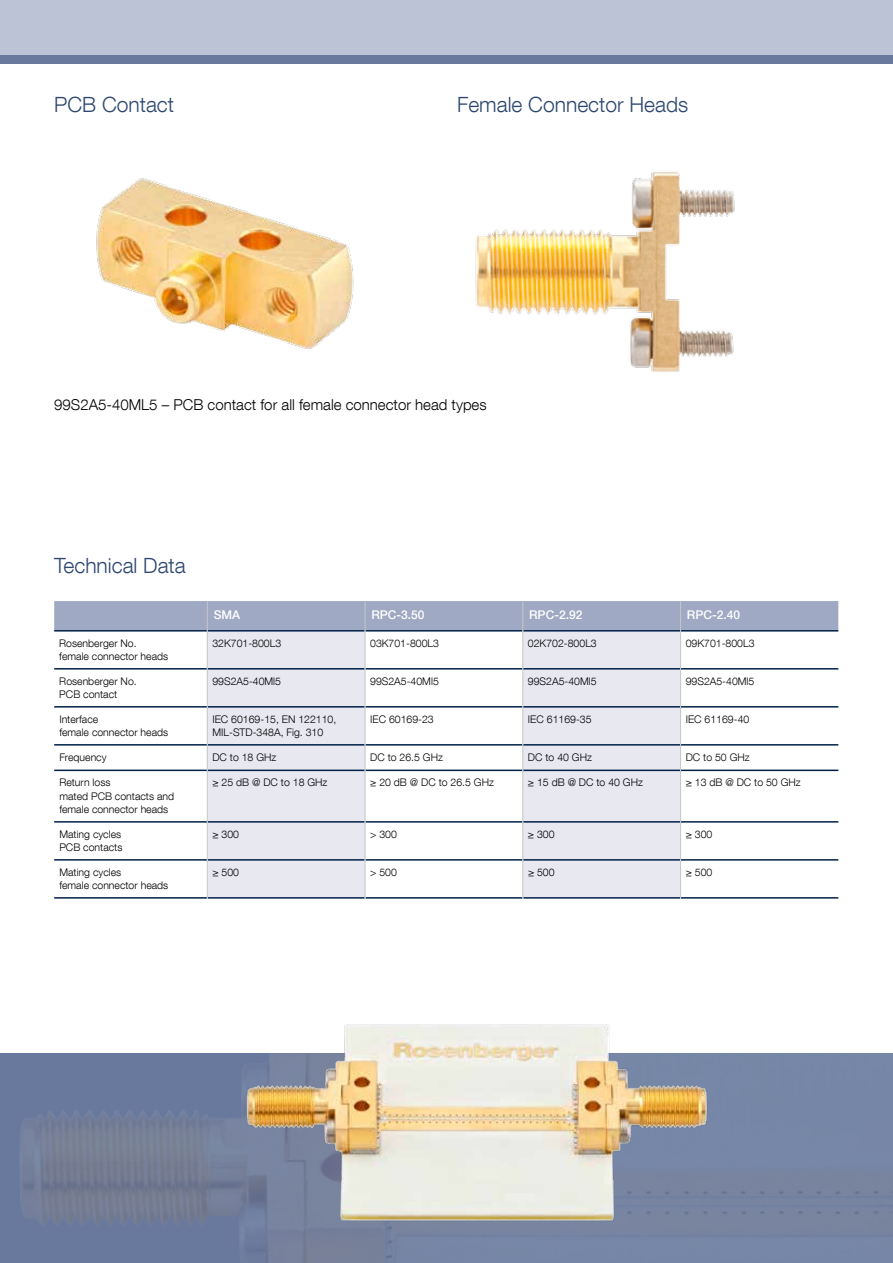
<style>
.page{position:relative;width:893px;height:1263px;background:#fff}
.page>*{position:absolute;margin:0;border:0;box-sizing:border-box;transform-origin:0 0}
.t1{font:300 21px "Helvetica Neue LT Com";color:#2d4770}
.t2{font:300 15px "Helvetica Neue LT Com";color:#000}
.t3{font:500 12px "Helvetica Neue LT Com";color:#fff}
.t4{font:300 10.5px/13.5px "Helvetica Neue LT Com";color:#000}
</style>
<div class="page">
<div style="left:0;top:1053px;width:893px;height:210px;background:#68799d"></div>
<img style="left:20px;top:1053px;width:873px;height:210px">
<div style="left:54px;top:601px;width:784px;height:29px;background:#a0a9c3"></div>
<svg style="left:54px;top:631px;width:784px;height:141px"></svg>
<svg style="left:208px;top:631px;width:472px;height:266px;fill:#e7e8f0"></svg>
<hr style="left:54px;top:630px;width:153px;height:1px;background:#002048">
<hr style="left:208px;top:630px;width:157px;height:1px;background:#002048">
<hr style="left:365px;top:630px;width:157px;height:1px;background:#002048">
<hr style="left:523px;top:630px;width:157px;height:1px;background:#002048">
<hr style="left:681px;top:630px;width:157px;height:1px;background:#002048">
<hr style="left:54px;top:668px;width:153px;height:1px;background:#002048">
<hr style="left:54px;top:706px;width:153px;height:1px;background:#002048">
<hr style="left:365px;top:668px;width:157px;height:1px;background:#002048">
<hr style="left:523px;top:668px;width:157px;height:1px;background:#002048">
<hr style="left:365px;top:706px;width:157px;height:1px;background:#002048">
<hr style="left:523px;top:706px;width:157px;height:1px;background:#002048">
<hr style="left:681px;top:668px;width:157px;height:1px;background:#002048">
<hr style="left:681px;top:706px;width:157px;height:1px;background:#002048">
<hr style="left:208px;top:668px;width:157px;height:1px;background:#002048">
<hr style="left:208px;top:706px;width:157px;height:1px;background:#002048">
<hr style="left:54px;top:744px;width:153px;height:1px;background:#002048">
<hr style="left:365px;top:744px;width:157px;height:1px;background:#002048">
<hr style="left:523px;top:744px;width:157px;height:1px;background:#002048">
<hr style="left:681px;top:744px;width:157px;height:1px;background:#002048">
<hr style="left:208px;top:744px;width:157px;height:1px;background:#002048">
<hr style="left:365px;top:770px;width:157px;height:1px;background:#002048">
<hr style="left:523px;top:770px;width:157px;height:1px;background:#002048">
<hr style="left:681px;top:770px;width:157px;height:1px;background:#002048">
<hr style="left:208px;top:770px;width:157px;height:1px;background:#002048">
<hr style="left:523px;top:821px;width:157px;height:2px;background:#002048">
<hr style="left:365px;top:821px;width:157px;height:2px;background:#002048">
<hr style="left:523px;top:859px;width:157px;height:2px;background:#002048">
<hr style="left:681px;top:821px;width:157px;height:2px;background:#002048">
<hr style="left:681px;top:859px;width:157px;height:2px;background:#002048">
<hr style="left:208px;top:821px;width:157px;height:2px;background:#002048">
<hr style="left:208px;top:859px;width:157px;height:2px;background:#002048">
<hr style="left:365px;top:859px;width:157px;height:2px;background:#002048">
<hr style="left:54px;top:897px;width:153px;height:2px;background:#002048">
<hr style="left:365px;top:897px;width:157px;height:2px;background:#002048">
<hr style="left:523px;top:897px;width:157px;height:2px;background:#002048">
<hr style="left:681px;top:897px;width:157px;height:2px;background:#002048">
<hr style="left:208px;top:897px;width:157px;height:2px;background:#002048">
<hr style="left:207px;top:601px;width:1px;height:30px;background:#c5c6c6">
<hr style="left:522px;top:601px;width:1px;height:30px;background:#c5c6c6">
<hr style="left:680px;top:601px;width:1px;height:30px;background:#c5c6c6">
<hr style="left:207px;top:631px;width:1px;height:38px;background:#c5c6c6">
<hr style="left:522px;top:631px;width:1px;height:38px;background:#c5c6c6">
<hr style="left:680px;top:631px;width:1px;height:38px;background:#c5c6c6">
<hr style="left:207px;top:669px;width:1px;height:38px;background:#c5c6c6">
<hr style="left:522px;top:669px;width:1px;height:38px;background:#c5c6c6">
<hr style="left:680px;top:669px;width:1px;height:38px;background:#c5c6c6">
<hr style="left:207px;top:707px;width:1px;height:38px;background:#c5c6c6">
<hr style="left:522px;top:707px;width:1px;height:38px;background:#c5c6c6">
<hr style="left:680px;top:707px;width:1px;height:38px;background:#c5c6c6">
<svg style="left:54px;top:745px;width:154px;height:153px"></svg>
<svg style="left:522px;top:745px;width:1px;height:25px"></svg>
<svg style="left:680px;top:745px;width:1px;height:25px"></svg>
<hr style="left:207px;top:770px;width:1px;height:52px;background:#c5c6c6">
<hr style="left:522px;top:770px;width:1px;height:52px;background:#c5c6c6">
<hr style="left:680px;top:770px;width:1px;height:52px;background:#c5c6c6">
<hr style="left:207px;top:822px;width:1px;height:38px;background:#c5c6c6">
<hr style="left:522px;top:822px;width:1px;height:38px;background:#c5c6c6">
<hr style="left:680px;top:822px;width:1px;height:38px;background:#c5c6c6">
<hr style="left:207px;top:860px;width:1px;height:39px;background:#c5c6c6">
<hr style="left:522px;top:860px;width:1px;height:39px;background:#c5c6c6">
<hr style="left:680px;top:860px;width:1px;height:39px;background:#c5c6c6">
<hr style="left:365px;top:601px;width:1px;height:30px;background:#c5c6c6">
<hr style="left:365px;top:631px;width:1px;height:38px;background:#c5c6c6">
<hr style="left:365px;top:669px;width:1px;height:38px;background:#c5c6c6">
<hr style="left:365px;top:707px;width:1px;height:38px;background:#c5c6c6">
<svg style="left:365px;top:745px;width:1px;height:25px"></svg>
<hr style="left:365px;top:770px;width:1px;height:52px;background:#c5c6c6">
<hr style="left:365px;top:822px;width:1px;height:38px;background:#c5c6c6">
<hr style="left:365px;top:860px;width:1px;height:39px;background:#c5c6c6">
<img style="left:475px;top:171px;width:260px;height:201px">
<div style="left:0;top:0;width:893px;height:60px;background:#bdc3d7"></div>
<img style="left:234px;top:1024px;width:480px;height:205px">
<img style="left:96px;top:178px;width:258px;height:171px">
<div style="left:0;top:55px;width:893px;height:9px;background:#68799d"></div>
<h1 class="t1" style="left:54px;top:91px;width:121px">PCB Contact</h1>
<h1 class="t1" style="left:457px;top:91px;width:233px">Female Connector Heads</h1>
<h2 class="t2" style="left:54px;top:396px;width:434px">99S2A5-40ML5 – PCB contact for all female connector head types</h2>
<h1 class="t1" style="left:54px;top:552px;width:133px">Technical Data</h1>
<p class="t3" style="left:214px;top:608px;width:28px">SMA</p>
<p class="t3" style="left:371px;top:608px;width:55px">RPC-3.50</p>
<p class="t3" style="left:529px;top:608px;width:55px">RPC-2.92</p>
<p class="t3" style="left:687px;top:608px;width:55px">RPC-2.40</p>
<p class="t4" style="left:59px;top:636px;width:110px">Rosenberger No. female connector heads</p>
<p class="t4" style="left:212px;top:636px;width:70px">32K701-800L3</p>
<p class="t4" style="left:370px;top:636px;width:70px">03K701-800L3</p>
<p class="t4" style="left:528px;top:636px;width:70px">02K702-800L3</p>
<p class="t4" style="left:686px;top:636px;width:70px">09K701-800L3</p>
<p class="t4" style="left:59px;top:674px;width:79px">Rosenberger No.<br>PCB contact</p>
<p class="t4" style="left:212px;top:674px;width:70px">99S2A5-40Ml5</p>
<p class="t4" style="left:370px;top:674px;width:70px">99S2A5-40Ml5</p>
<p class="t4" style="left:528px;top:674px;width:70px">99S2A5-40Ml5</p>
<p class="t4" style="left:686px;top:674px;width:70px">99S2A5-40Ml5</p>
<p class="t4" style="left:59px;top:712px;width:110px">Interface<br>female connector heads</p>
<p class="t4" style="left:212px;top:712px;width:125px">IEC 60169-15, EN 122110,<br>MIL-STD-348A, Fig. 310</p>
<p class="t4" style="left:370px;top:712px;width:65px">IEC 60169-23</p>
<p class="t4" style="left:528px;top:712px;width:65px">IEC 61169-35</p>
<p class="t4" style="left:686px;top:712px;width:65px">IEC 61169-40</p>
<p class="t4" style="left:59px;top:750px;width:49px">Frequency</p>
<p class="t4" style="left:212px;top:750px;width:65px">DC to 18 GHz</p>
<p class="t4" style="left:370px;top:750px;width:74px">DC to 26.5 GHz</p>
<p class="t4" style="left:528px;top:750px;width:65px">DC to 40 GHz</p>
<p class="t4" style="left:686px;top:750px;width:65px">DC to 50 GHz</p>
<p class="t4" style="left:59px;top:776px;width:116px">Return loss<br>mated PCB contacts and female connector heads</p>
<p class="t4" style="left:212px;top:776px;width:117px">≥ 25 dB @ DC to 18 GHz</p>
<p class="t4" style="left:370px;top:776px;width:125px">≥ 20 dB @ DC to 26.5 GHz</p>
<p class="t4" style="left:528px;top:776px;width:117px">≥ 15 dB @ DC to 40 GHz</p>
<p class="t4" style="left:686px;top:776px;width:117px">≥ 13 dB @ DC to 50 GHz</p>
<p class="t4" style="left:59px;top:827px;width:65px">Mating cycles<br>PCB contacts</p>
<p class="t4" style="left:212px;top:827px;width:28px">≥ 300</p>
<p class="t4" style="left:370px;top:827px;width:28px">&gt; 300</p>
<p class="t4" style="left:528px;top:827px;width:28px">≥ 300</p>
<p class="t4" style="left:686px;top:827px;width:28px">≥ 300</p>
<p class="t4" style="left:59px;top:865px;width:110px">Mating cycles<br>female connector heads</p>
<p class="t4" style="left:212px;top:865px;width:28px">≥ 500</p>
<p class="t4" style="left:370px;top:865px;width:28px">&gt; 500</p>
<p class="t4" style="left:528px;top:865px;width:28px">≥ 500</p>
<p class="t4" style="left:686px;top:865px;width:28px">≥ 500</p>
</div>
